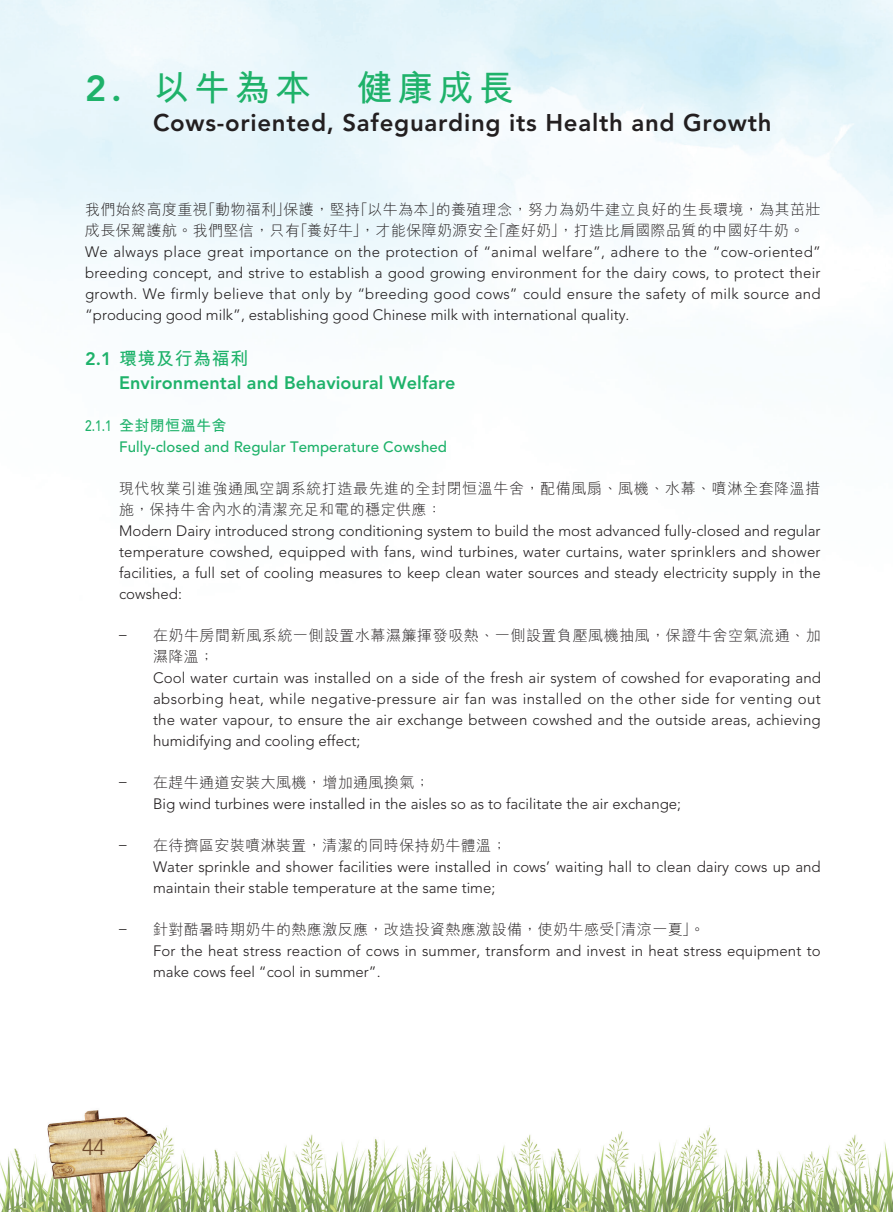
<style>
.page{position:relative;width:893px;height:1212px;background:#fff}
.page>*{position:absolute;margin:0;border:0;box-sizing:border-box;transform-origin:0 0}
.t1{font:700 36px "M Hei HK";letter-spacing:.13em;color:#1eb26a}
.t2{font:800 24px "Avenir LT Std";letter-spacing:.03em;color:#231f20}
.t3{font:300 22.5px "Avenir LT Std";color:#6d482c}
.t4{font:800 18px "Avenir LT Std";letter-spacing:.005em;color:#1eb26a}
.t5{font:700 18px "M Hei HK";letter-spacing:.03em;color:#1eb26a}
.t6{font:300 15px/21px "Avenir LT Std";color:#231f20;text-align:justify}
.t7{font:300 15px/21px "M Hei HK";letter-spacing:.025em;color:#231f20}
.t8{font:500 15px "Avenir LT Std";letter-spacing:.005em;color:#1eb26a}
.t9{font:700 15px "M Hei HK";letter-spacing:.03em;color:#1eb26a}
.s1{font-family:"Avenir LT Std";font-weight:800}
.s2{font-family:"Avenir LT Std";font-weight:500}
.s3{font-family:"Avenir LT Std"}
</style>
<div class="page">
<img style="left:0;top:0;width:893px;height:1212px">
<h1 class="t1" style="left:85px;top:62px;width:228px"><span class="s1">2.</span> 以牛為本</h1>
<h1 class="t1" style="left:356px;top:62px;width:160px">健康成長</h1>
<h2 class="t2" style="left:153px;top:109px;width:620px">Cows-oriented, Safeguarding its Health and Growth</h2>
<p class="t7" style="left:85px;top:198px;width:737px">我們始終高度重視「動物福利」保護，堅持「以牛為本」的養殖理念，努力為奶牛建立良好的生長環境，為其茁壯成長保駕護航。我們堅信，只有「養好牛」，才能保障奶源安全「產好奶」，打造比肩國際品質的中國好牛奶。</p>
<p class="t6" style="left:85px;top:241px;width:737px">We always place great importance on the protection of “animal welfare”, adhere to the “cow-oriented” breeding concept, and strive to establish a good growing environment for the dairy cows, to protect their growth. We firmly believe that only by “breeding good cows” could ensure the safety of milk source and “producing good milk”, establishing good Chinese milk with international quality.</p>
<p class="t5" style="left:85px;top:345px;width:165px"><span class="s1">2.1</span> 環境及行為福利</p>
<p class="t4" style="left:119px;top:372px;width:338px">Environmental and Behavioural Welfare</p>
<p class="t9" style="left:85px;top:414px;width:143px"><span class="s2">2.1.1</span> 全封閉恒溫牛舍</p>
<p class="t8" style="left:119px;top:438px;width:329px">Fully-closed and Regular Temperature Cowshed</p>
<p class="t7" style="left:119px;top:477px;width:703px">現代牧業引進強通風空調系統打造最先進的全封閉恒溫牛舍，配備風扇、風機、水幕、噴淋全套降溫措施，保持牛舍內水的清潔充足和電的穩定供應：</p>
<p class="t6" style="left:119px;top:520px;width:703px">Modern Dairy introduced strong conditioning system to build the most advanced fully-closed and regular temperature cowshed, equipped with fans, wind turbines, water curtains, water sprinklers and shower facilities, a full set of cooling measures to keep clean water sources and steady electricity supply in the cowshed:</p>
<p class="t7" style="left:153px;top:624px;width:669px;text-indent:-34px"><span class="s3">–</span> 在奶牛房間新風系統一側設置水幕濕簾揮發吸熱、一側設置負壓風機抽風，保證牛舍空氣流通、加濕降溫；</p>
<p class="t6" style="left:153px;top:667px;width:669px">Cool water curtain was installed on a side of the fresh air system of cowshed for evaporating and absorbing heat, while negative-pressure air fan was installed on the other side for venting out the water vapour, to ensure the air exchange between cowshed and the outside areas, achieving humidifying and cooling effect;</p>
<p class="t7" style="left:119px;top:771px;width:312px"><span class="s3">–</span> 在趕牛通道安裝大風機，增加通風換氣；</p>
<p class="t6" style="left:153px;top:793px;width:530px">Big wind turbines were installed in the aisles so as to facilitate the air exchange;</p>
<p class="t7" style="left:119px;top:834px;width:389px"><span class="s3">–</span> 在待擠區安裝噴淋裝置，清潔的同時保持奶牛體溫；</p>
<p class="t6" style="left:153px;top:856px;width:669px">Water sprinkle and shower facilities were installed in cows’ waiting hall to clean dairy cows up and maintain their stable temperature at the same time;</p>
<p class="t7" style="left:119px;top:918px;width:587px"><span class="s3">–</span> 針對酷暑時期奶牛的熱應激反應，改造投資熱應激設備，使奶牛感受「清涼一夏」。</p>
<p class="t6" style="left:153px;top:940px;width:669px">For the heat stress reaction of cows in summer, transform and invest in heat stress equipment to make cows feel “cool in summer”.</p>
<h3 class="t3" style="left:82px;top:1134px;width:24px">44</h3>
</div>
